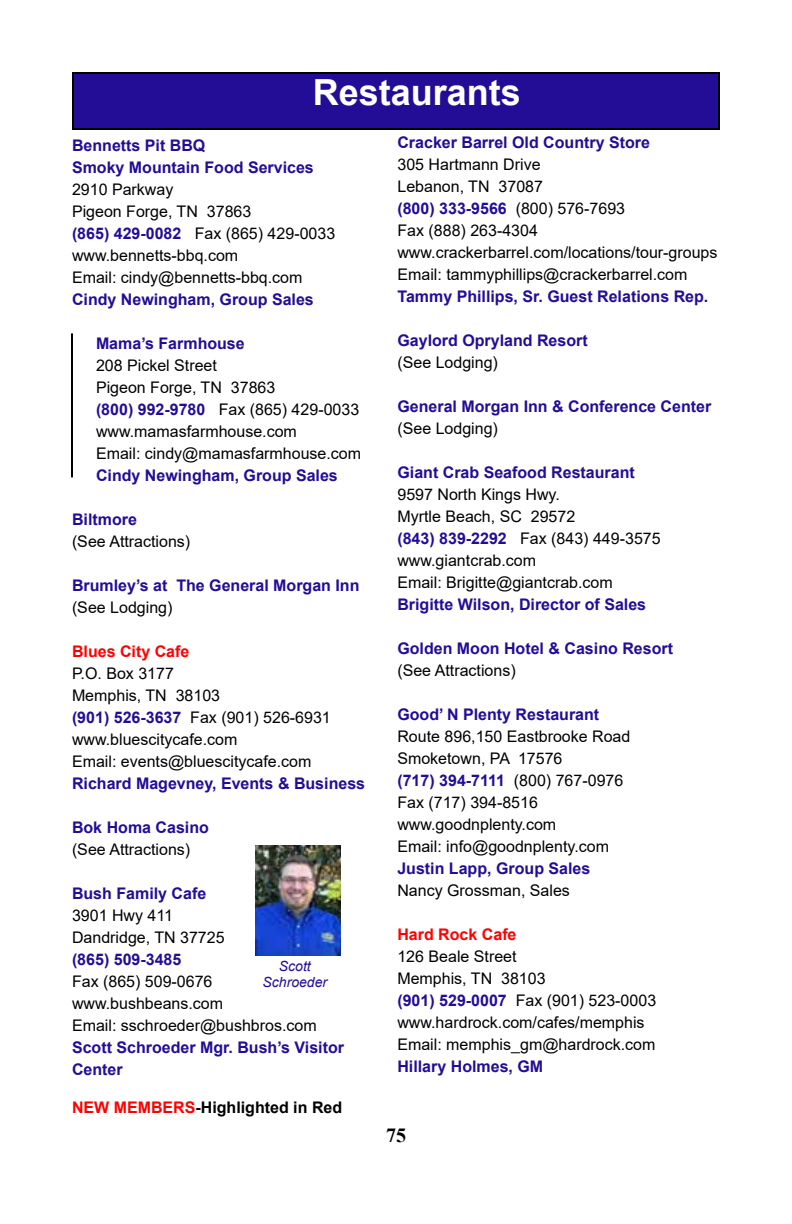
<style>
.page{position:relative;width:792px;height:1224px;background:#fff}
.page>*{position:absolute;margin:0;border:0;box-sizing:border-box;transform-origin:0 0}
.t1{font:700 36px "Arial";color:#fff}
.t2{font:700 20px "Times New Roman";color:#000}
.t3{font:16px/22px "Arial";color:#000}
.t4{font:700 16px/22px "Arial";color:#230d97}
.t5{font:700 16px "Arial";color:#000}
.t6{font:700 16px "Arial";color:#f00}
.t7{font:italic 14px/16px "Arial";color:#230d97;text-align:center}
.s1{font-weight:700;color:#230d97}
.s2{color:#f00}
</style>
<div class="page">
<div style="left:73px;top:73px;width:646px;height:56px;background:#230d97"></div>
<div style="left:72px;top:72px;width:648px;height:58px;border:2px solid #000"></div>
<hr style="left:71px;top:333px;width:2px;height:144px;background:#000">
<img style="left:256px;top:845px;width:84px;height:111px">
<h1 class="t1" style="left:313px;top:67px;width:210px">Restaurants</h1>
<p class="t4" style="left:397px;top:132px;width:254px">Cracker Barrel Old Country Store</p>
<p class="t3" style="left:397px;top:154px;width:322px">305 Hartmann Drive<br>Lebanon, TN 37087<br><span class="s1">(800) 333-9566</span> (800) 576-7693<br>Fax (888) 263-4304 www.crackerbarrel.com/locations/tour-groups<br>Email: tammyphillips@crackerbarrel.com</p>
<p class="t4" style="left:397px;top:286px;width:312px">Tammy Phillips, Sr. Guest Relations Rep.</p>
<p class="t4" style="left:397px;top:330px;width:192px">Gaylord Opryland Resort</p>
<p class="t3" style="left:397px;top:352px;width:102px">(See Lodging)</p>
<p class="t4" style="left:397px;top:396px;width:315px">General Morgan Inn &amp; Conference Center</p>
<p class="t3" style="left:397px;top:418px;width:102px">(See Lodging)</p>
<p class="t4" style="left:397px;top:462px;width:239px">Giant Crab Seafood Restaurant</p>
<p class="t3" style="left:397px;top:484px;width:265px">9597 North Kings Hwy.<br>Myrtle Beach, SC 29572<br><span class="s1">(843) 839-2292</span> Fax (843) 449-3575 www.giantcrab.com<br>Email: Brigitte@giantcrab.com</p>
<p class="t4" style="left:397px;top:594px;width:250px">Brigitte Wilson, Director of Sales</p>
<p class="t4" style="left:397px;top:638px;width:277px">Golden Moon Hotel &amp; Casino Resort</p>
<p class="t3" style="left:397px;top:660px;width:120px">(See Attractions)</p>
<p class="t4" style="left:397px;top:704px;width:203px">Good’ N Plenty Restaurant</p>
<p class="t3" style="left:397px;top:726px;width:235px">Route 896,150 Eastbrooke Road<br>Smoketown, PA 17576<br><span class="s1">(717) 394-7111</span> (800) 767-0976<br>Fax (717) 394-8516 www.goodnplenty.com<br>Email: info@goodnplenty.com</p>
<p class="t4" style="left:397px;top:858px;width:194px">Justin Lapp, Group Sales</p>
<p class="t3" style="left:397px;top:880px;width:174px">Nancy Grossman, Sales</p>
<p class="t6" style="left:397px;top:924px;width:121px">Hard Rock Cafe</p>
<p class="t3" style="left:397px;top:946px;width:260px">126 Beale Street<br>Memphis, TN 38103<br><span class="s1">(901) 529-0007</span> Fax (901) 523-0003 www.hardrock.com/cafes/memphis<br>Email: memphis_gm@hardrock.com</p>
<p class="t4" style="left:397px;top:1056px;width:147px">Hillary Holmes, GM</p>
<p class="t5" style="left:72px;top:1096px;width:272px"><span class="s2">NEW MEMBERS</span>-Highlighted in Red</p>
<p class="t4" style="left:72px;top:135px;width:243px">Bennetts Pit BBQ<br>Smoky Mountain Food Services</p>
<p class="t3" style="left:72px;top:179px;width:265px">2910 Parkway<br>Pigeon Forge, TN 37863<br><span class="s1">(865) 429-0082</span> Fax (865) 429-0033 www.bennetts-bbq.com<br>Email: cindy@bennetts-bbq.com</p>
<p class="t4" style="left:72px;top:289px;width:243px">Cindy Newingham, Group Sales</p>
<p class="t4" style="left:96px;top:333px;width:150px">Mama’s Farmhouse</p>
<p class="t3" style="left:96px;top:355px;width:267px">208 Pickel Street<br>Pigeon Forge, TN 37863<br><span class="s1">(800) 992-9780</span> Fax (865) 429-0033 www.mamasfarmhouse.com<br>Email: cindy@mamasfarmhouse.com</p>
<p class="t4" style="left:96px;top:465px;width:243px">Cindy Newingham, Group Sales</p>
<p class="t4" style="left:72px;top:509px;width:66px">Biltmore</p>
<p class="t3" style="left:72px;top:531px;width:120px">(See Attractions)</p>
<p class="t4" style="left:72px;top:575px;width:289px">Brumley’s at The General Morgan Inn</p>
<p class="t3" style="left:72px;top:597px;width:102px">(See Lodging)</p>
<p class="t6" style="left:72px;top:641px;width:119px">Blues City Cafe</p>
<p class="t3" style="left:72px;top:663px;width:260px">P.O. Box 3177<br>Memphis, TN 38103<br><span class="s1">(901) 526-3637</span> Fax (901) 526-6931 www.bluescitycafe.com<br>Email: events@bluescitycafe.com</p>
<p class="t4" style="left:72px;top:773px;width:295px">Richard Magevney, Events &amp; Business</p>
<p class="t4" style="left:72px;top:817px;width:138px">Bok Homa Casino</p>
<p class="t3" style="left:72px;top:839px;width:120px">(See Attractions)</p>
<p class="t4" style="left:72px;top:883px;width:136px">Bush Family Cafe</p>
<p class="t3" style="left:72px;top:905px;width:154px">3901 Hwy 411<br>Dandridge, TN 37725</p>
<p class="t4" style="left:72px;top:949px;width:111px">(865) 509-3485</p>
<p class="t3" style="left:72px;top:971px;width:246px">Fax (865) 509-0676 www.bushbeans.com<br>Email: sschroeder@bushbros.com</p>
<p class="t4" style="left:72px;top:1037px;width:274px">Scott Schroeder Mgr. Bush’s Visitor<br>Center</p>
<p class="t7" style="left:263px;top:958px;width:66px">Scott<br>Schroeder</p>
<p class="t2" style="left:386px;top:1120px;width:21px">75</p>
</div>
